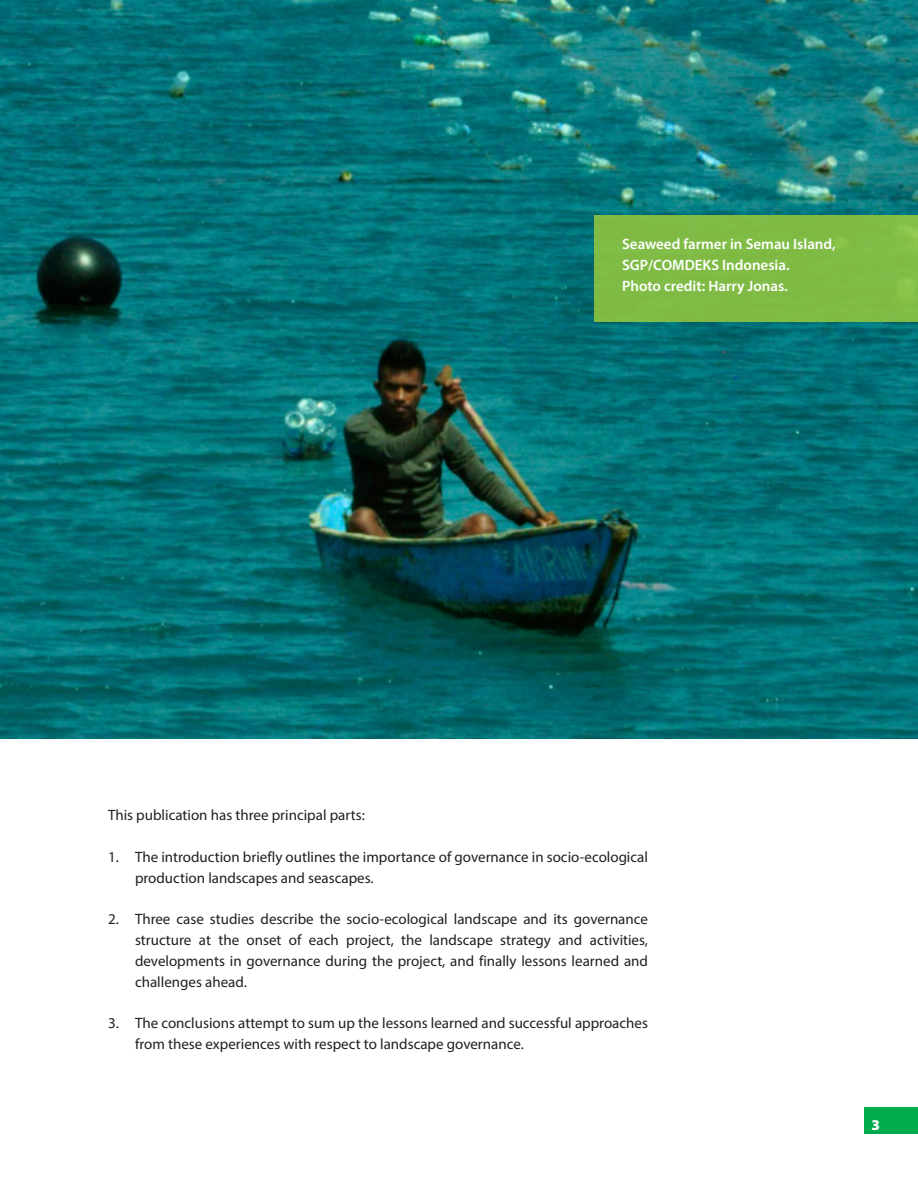
<style>
.page{position:relative;width:918px;height:1188px;background:#fff}
.page>*{position:absolute;margin:0;border:0;box-sizing:border-box;transform-origin:0 0}
.Body_Text{font:15px/21px "Myriad Pro";color:#231f20}
.t1{font:600 15px/21px "Myriad Pro";color:#fff}
.t2{font:900 15px "Myriad Pro";color:#fff}
</style>
<div class="page">
<div style="left:864px;top:1107px;width:54px;height:27px;background:#00ab4e"></div>
<img style="left:0;top:0;width:918px;height:739px">
<div style="left:594px;top:215px;width:324px;height:107px;background:#7fbb45"></div>
<p class="t1" style="left:622px;top:234px;width:215px">Seaweed farmer in Semau Island,<br>SGP/COMDEKS Indonesia.<br>Photo credit: Harry Jonas.</p>
<p class="Body_Text" style="left:108px;top:805px;width:258px">This publication has three principal parts:</p>
<p class="Body_Text" style="left:135px;top:846px;width:514px;text-indent:-27px">1. The introduction briefly outlines the importance of governance in socio-ecological production landscapes and seascapes.</p>
<p class="Body_Text" style="left:135px;top:908px;width:515px;text-align:justify;text-indent:-27px">2. Three case studies describe the socio-ecological landscape and its governance structure at the onset of each project, the landscape strategy and activities, developments in governance during the project, and finally lessons learned and challenges ahead.</p>
<p class="Body_Text" style="left:135px;top:1012px;width:515px;text-indent:-27px">3. The conclusions attempt to sum up the lessons learned and successful approaches from these experiences with respect to landscape governance.</p>
<p class="t2" style="left:872px;top:1116px;width:10px">3</p>
</div>
